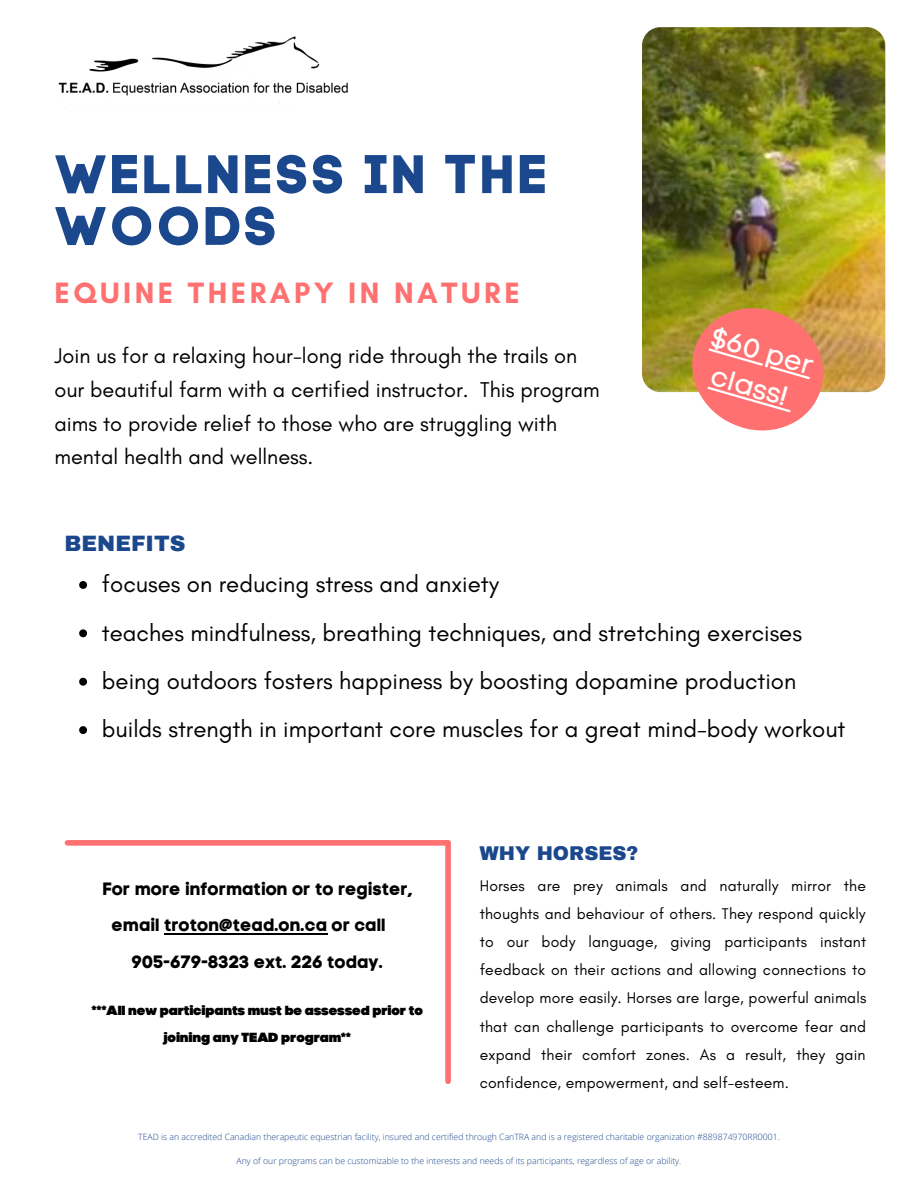
<style>
.page{position:relative;width:918px;height:1188px;background:#fff}
.page>*{position:absolute;margin:0;border:0;box-sizing:border-box;transform-origin:0 0}
.t1{font:54px/51.8px "Code Pro Bold LC";letter-spacing:.04em;color:#1b488d}
.t2{font:700 30px "Glacial Indifference";letter-spacing:.115em;color:#ff7171}
.t3{font:27.3px/37px "Code Pro Normal LC";color:#fff;text-align:center}
.t4{font:24px/48.3px "Glacial Indifference";color:#000}
.t5{font:21.75px/33.8px "Glacial Indifference";color:#000}
.t6{font:900 21.75px "Archivo";color:#1b488d}
.t7{font:900 19.5px "Archivo";color:#1b488d}
.t8{font:17.7px "Code Pro Bold LC";color:#000}
.t9{font:15.75px/28.2px "Glacial Indifference";letter-spacing:.01em;color:#000;text-align:justify}
.t10{font:13.2px/26.8px "Code Pro Black LC";color:#000;text-align:center}
.t11{font:300 8.7px "Open Sans";color:#1b488d}
</style>
<div class="page">
<div style="left:445px;top:843px;width:6px;height:238px;background:#ff7171"></div>
<div style="left:67px;top:840px;width:381px;height:6px;background:#ff7171"></div>
<img style="left:642px;top:27px;width:243px;height:365px;border-radius:18px">
<img style="left:58px;top:36px;width:290px;height:73px">
<svg style="left:673px;top:288px;width:169px;height:143px;background:#e3946e"></svg>
<svg style="left:79px;top:581px;width:8px;height:8px"></svg>
<svg style="left:79px;top:629px;width:8px;height:8px"></svg>
<svg style="left:79px;top:678px;width:8px;height:8px"></svg>
<svg style="left:79px;top:726px;width:8px;height:8px"></svg>
<hr style="left:164px;top:933px;width:163px;height:1px;background:#000">
<h1 class="t1" style="left:54px;top:148px;width:494px">WELLNESS IN THE<br>WOODS</h1>
<h2 class="t2" style="left:54px;top:274px;width:467px">EQUINE THERAPY IN NATURE</h2>
<h3 class="t5" style="left:54px;top:339px;width:547px">Join us for a relaxing hour-long ride through the trails on our beautiful farm with a certified instructor. This program aims to provide relief to those who are struggling with mental health and wellness.</h3>
<h3 class="t6" style="left:65px;top:532px;width:122px">BENEFITS</h3>
<h3 class="t3" style="left:718px;top:319px;width:106px;rotate:16deg">$60 per class!</h3>
<p class="t4" style="left:102px;top:560px;width:745px">focuses on reducing stress and anxiety<br>teaches mindfulness, breathing techniques, and stretching exercises being outdoors fosters happiness by boosting dopamine production builds strength in important core muscles for a great mind-body workout</p>
<p class="t8" style="left:102px;top:878px;width:312px">For more information or to register,</p>
<p class="t8" style="left:112px;top:915px;width:275px">email troton@tead.on.ca or call</p>
<p class="t8" style="left:132px;top:951px;width:253px">905-679-8323 ext. 226 today.</p>
<p class="t10" style="left:92px;top:997px;width:332px">***All new participants must be assessed prior to joining any TEAD program**</p>
<p class="t7" style="left:479px;top:843px;width:161px">WHY HORSES?</p>
<p class="t9" style="left:480px;top:871px;width:388px">Horses are prey animals and naturally mirror the thoughts and behaviour of others. They respond quickly to our body language, giving participants instant feedback on their actions and allowing connections to develop more easily. Horses are large, powerful animals that can challenge participants to overcome fear and expand their comfort zones. As a result, they gain confidence, empowerment, and self-esteem.</p>
<p class="t11" style="left:138px;top:1131px;width:643px">TEAD is an accredited Canadian therapeutic equestrian facility, insured and certified through CanTRA and is a registered charitable organization #889874970RR0001.</p>
<p class="t11" style="left:237px;top:1155px;width:446px">Any of our programs can be customizable to the interests and needs of its participants, regardless of age or ability.</p>
</div>
